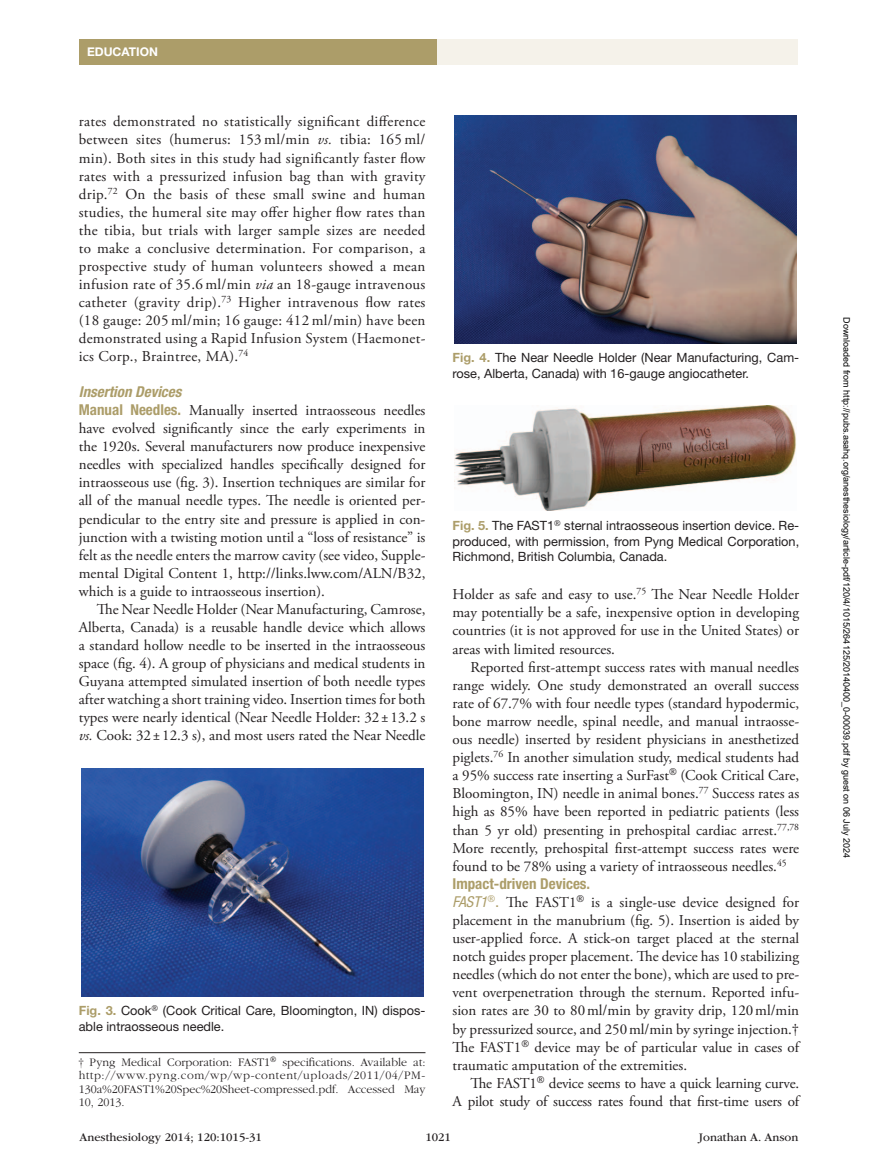
<style>
.page{position:relative;width:878px;height:1175px;background:#fff}
.page>*{position:absolute;margin:0;border:0;box-sizing:border-box;transform-origin:0 0}
.t1{font:15px/18px "Adobe Garamond Pro";color:#231f20;text-align:justify}
.t2{font:700 condensed 15px "Helvetica Neue LT Std";color:#ac9d69}
.t3{font:italic 700 condensed 15px "Helvetica Neue LT Std";color:#ac9d69}
.t4{font:12.75px/15.8px "Helvetica Neue LT Std";color:#231f20}
.t5{font:300 12px/13.5px "ITC Garamond Std";color:#231f20;text-align:justify}
.t6{font:12px "ITC Garamond Std";color:#231f20}
.t7{font:700 12px "Helvetica Neue";color:#fff}
.t8{font:9px "Arial";color:#000}
.s1{font-style:italic}
.s2{font-family:"Helvetica Neue LT Std";font-weight:700;font-stretch:condensed;color:#ac9d69}
.s3{font-weight:700;color:#ac9d69}
.s4{font-family:"Helvetica Neue LT Std";font-style:italic;font-stretch:condensed;color:#ac9d69}
.s5{font-family:"Helvetica Neue LT Std";color:#ac9d69}
</style>
<div class="page">
<div style="left:432px;top:39px;width:365px;height:26px;background:#f5f2ea"></div>
<div style="left:79px;top:39px;width:357px;height:25px;background:#ac9d69"></div>
<img style="left:81px;top:768px;width:342px;height:228px">
<hr style="left:79px;top:1052px;width:346px;height:1px;background:#231f20">
<img style="left:454px;top:116px;width:342px;height:228px">
<img style="left:455px;top:405px;width:341px;height:106px">
<p class="t7" style="left:87px;top:45px;width:72px">EDUCATION</p>
<p class="t1" style="left:79px;top:113px;width:348px">rates demonstrated no statistically significant difference between sites (humerus: 153 ml/min <span class="s1">vs.</span> tibia: 165 ml/ min). Both sites in this study had significantly faster flow rates with a pressurized infusion bag than with gravity drip.<sup>72</sup> On the basis of these small swine and human studies, the humeral site may offer higher flow rates than the tibia, but trials with larger sample sizes are needed to make a conclusive determination. For comparison, a prospective study of human volunteers showed a mean infusion rate of 35.6 ml/min <span class="s1">via</span> an 18-gauge intravenous catheter (gravity drip).<sup>73</sup> Higher intravenous flow rates (18 gauge: 205 ml/min; 16 gauge: 412 ml/min) have been demonstrated using a Rapid Infusion System (Haemonet&shy;ics Corp., Braintree, MA).<sup>74</sup></p>
<p class="t3" style="left:79px;top:383px;width:104px">Insertion Devices</p>
<p class="t1" style="left:79px;top:402px;width:348px"><span class="s2">Manual Needles.</span> Manually inserted intraosseous needles have evolved significantly since the early experiments in the 1920s. Several manufacturers now produce inexpensive needles with specialized handles specifically designed for intraosseous use (fig. 3). Insertion techniques are similar for all of the manual needle types. The needle is oriented per&shy;pendicular to the entry site and pressure is applied in con&shy;junction with a twisting motion until a “loss of resistance” is felt as the needle enters the marrow cavity (see video, Supple&shy;mental Digital Content 1, http://links.lww.com/ALN/B32, which is a guide to intraosseous insertion).</p>
<p class="t1" style="left:79px;top:600px;width:348px;text-indent:18px">The Near Needle Holder (Near Manufacturing, Camrose, Alberta, Canada) is a reusable handle device which allows a standard hollow needle to be inserted in the intraosseous space (fig. 4). A group of physicians and medical students in Guyana attempted simulated insertion of both needle types after watching a short training video. Insertion times for both types were nearly identical (Near Needle Holder: 32±13.2 s <span class="s1">vs.</span> Cook: 32 ±12.3 s), and most users rated the Near Needle</p>
<p class="t4" style="left:79px;top:1002px;width:348px"><span class="s3">Fig. 3.</span> Cook<sup>®</sup> (Cook Critical Care, Bloomington, IN) dispos&shy;able intraosseous needle.</p>
<p class="t5" style="left:79px;top:1055px;width:348px">† Pyng Medical Corporation: FAST1<sup>®</sup> specifications. Available at: http://www.pyng.com/wp/wp-content/uploads/2011/04/PM-130a%20FAST1%20Spec%20Sheet-compressed.pdf. Accessed May 10, 2013.</p>
<p class="t4" style="left:452px;top:349px;width:348px"><span class="s3">Fig. 4.</span> The Near Needle Holder (Near Manufacturing, Cam&shy;rose, Alberta, Canada) with 16-gauge angiocatheter.</p>
<p class="t4" style="left:452px;top:517px;width:348px;text-align:justify"><span class="s3">Fig. 5.</span> The FAST1<sup>®</sup> sternal intraosseous insertion device. Re&shy;produced, with permission, from Pyng Medical Corporation, Richmond, British Columbia, Canada.</p>
<p class="t1" style="left:452px;top:586px;width:348px">Holder as safe and easy to use.<sup>75</sup> The Near Needle Holder may potentially be a safe, inexpensive option in developing countries (it is not approved for use in the United States) or areas with limited resources.</p>
<p class="t1" style="left:452px;top:658px;width:348px;text-indent:18px">Reported first-attempt success rates with manual needles range widely. One study demonstrated an overall success rate of 67.7% with four needle types (standard hypodermic, bone marrow needle, spinal needle, and manual intraosse&shy;ous needle) inserted by resident physicians in anesthetized piglets.<sup>76</sup> In another simulation study, medical students had a 95% success rate inserting a SurFast<sup>®</sup> (Cook Critical Care, Bloomington, IN) needle in animal bones.<sup>77</sup> Success rates as high as 85% have been reported in pediatric patients (less than 5 yr old) presenting in prehospital cardiac arrest.<sup>77,78<br></sup>More recently, prehospital first-attempt success rates were found to be 78% using a variety of intraosseous needles.<sup>45</sup></p>
<p class="t2" style="left:452px;top:874px;width:139px">Impact-driven Devices.</p>
<p class="t1" style="left:452px;top:893px;width:348px"><span class="s4">FAST1</span><sup>®</sup><span class="s5">.</span> The FAST1<sup>®</sup> is a single-use device designed for placement in the manubrium (fig. 5). Insertion is aided by user-applied force. A stick-on target placed at the sternal notch guides proper placement. The device has 10 stabilizing needles (which do not enter the bone), which are used to pre&shy;vent overpenetration through the sternum. Reported infu&shy;sion rates are 30 to 80ml/min by gravity drip, 120ml/min by pressurized source, and 250ml/min by syringe injection.† The FAST1<sup>®</sup> device may be of particular value in cases of traumatic amputation of the extremities.</p>
<p class="t1" style="left:452px;top:1074px;width:348px;text-align:right">The FAST1<sup>®</sup> device seems to have a quick learning curve.<br>A pilot study of success rates found that first-time users of</p>
<p class="t6" style="left:80px;top:1130px;width:184px">Anesthesiology 2014; 120:1015-31</p>
<p class="t6" style="left:425px;top:1130px;width:27px">1021</p>
<p class="t6" style="left:699px;top:1130px;width:101px">Jonathan A. Anson</p>
<p class="t8" style="left:850px;top:317px;width:542px;rotate:90deg">Downloaded from http://pubs.asahq.org/anesthesiology/article-pdf/120/4/1015/264125/20140400_0-00039.pdf by guest on 06 July 2024</p>
</div>
